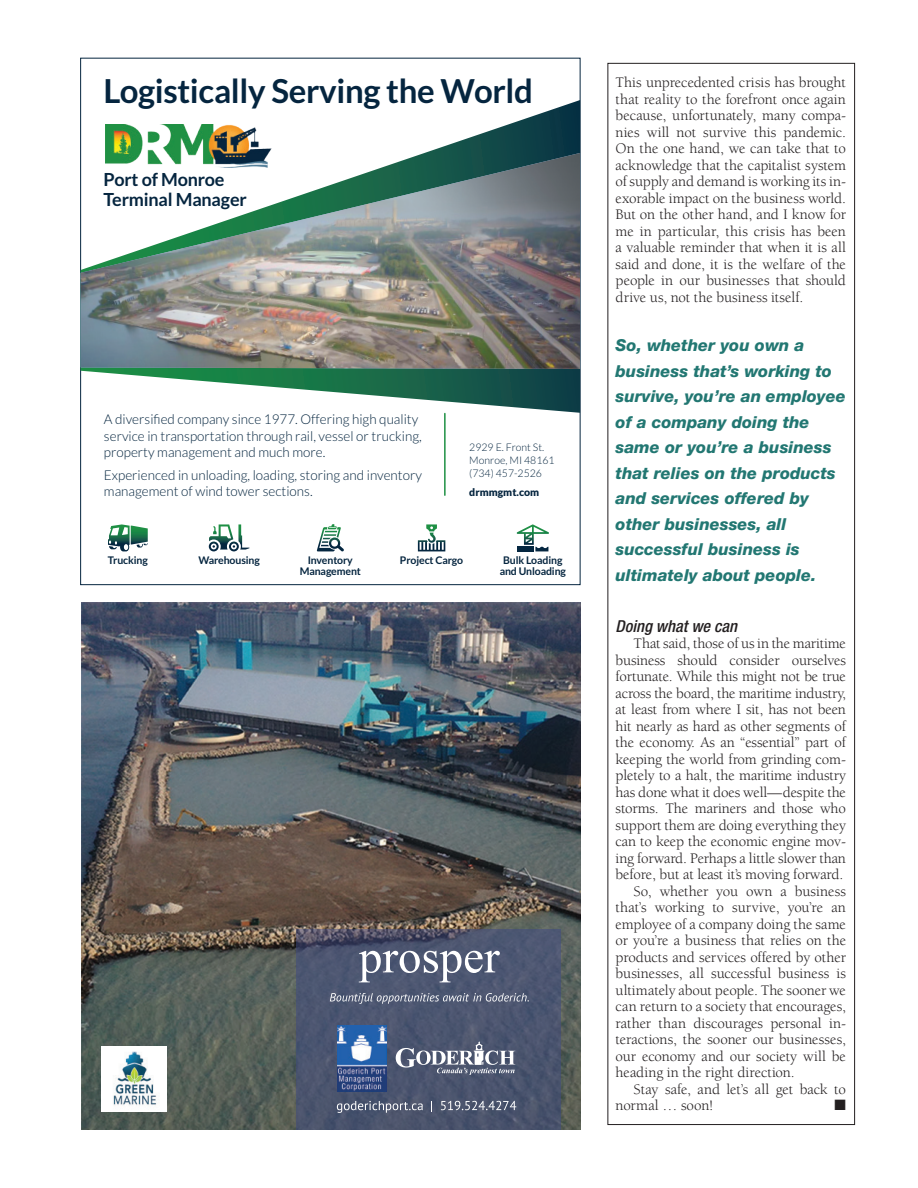
<style>
.page{position:relative;width:918px;height:1188px;background:#fff}
.page>*{position:absolute;margin:0;border:0;box-sizing:border-box;transform-origin:0 0}
.t1{font:700 33px "Lato";letter-spacing:-.01em;color:#05253f}
.t2{font:700 18px/19.5px "Lato";letter-spacing:-.01em;color:#05253f}
.t3{font:italic 800 16.5px/25.5px "Helvetica Neue";color:#227772}
.t4{font:italic 500 condensed 16.5px "Helvetica Neue";color:#231f20}
.t5{font:15px/16.5px "Berkeley";letter-spacing:-.01em;color:#231f20;text-align:justify}
.t6{font:15px "Zapf Dingbats ITC";color:#231f20}
.t7{font:300 13.5px/16.2px "Lato";color:#05253f}
.t8{font:700 10.5px/10.5px "Lato";letter-spacing:-.01em;color:#05253f;text-align:center}
.t9{font:300 10.5px/12.6px "Lato";color:#05253f}
.t10{font:900 10.5px "Lato";color:#05253f}
</style>
<div class="page">
<svg style="left:81px;top:100px;width:499px;height:313px"></svg>
<img style="left:81px;top:153px;width:499px;height:216px">
<img style="left:105px;top:125px;width:168px;height:43px">
<svg style="left:317px;top:524px;width:27px;height:28px"></svg>
<hr style="left:518px;top:547px;width:16px;height:4px;background:#042640">
<svg style="left:517px;top:524px;width:32px;height:24px"></svg>
<svg style="left:108px;top:524px;width:40px;height:27px"></svg>
<svg style="left:209px;top:524px;width:40px;height:27px"></svg>
<svg style="left:418px;top:524px;width:27px;height:27px"></svg>
<hr style="left:444px;top:414px;width:2px;height:81px;background:#1e9044">
<img style="left:81px;top:603px;width:499px;height:526px">
<svg style="left:296px;top:929px;width:265px;height:200px;background:#4b546e"></svg>
<svg style="left:337px;top:1101px;width:86px;height:12px"></svg>
<svg style="left:441px;top:1101px;width:75px;height:9px"></svg>
<svg style="left:396px;top:1041px;width:119px;height:34px;background:#757c90"></svg>
<img style="left:337px;top:1025px;width:49px;height:66px">
<img style="left:102px;top:1047px;width:64px;height:65px">
<svg style="left:330px;top:993px;width:199px;height:11px;background:#6e768b"></svg>
<svg style="left:359px;top:951px;width:141px;height:31px"></svg>
<h1 class="t1" style="left:104px;top:73px;width:431px">Logistically Serving the World</h1>
<p class="t2" style="left:104px;top:170px;width:145px">Port of Monroe<br>Terminal Manager</p>
<p class="t7" style="left:104px;top:412px;width:319px">A diversified company since 1977. Offering high quality service in transportation through rail, vessel or trucking, property management and much more.</p>
<p class="t7" style="left:104px;top:467px;width:319px">Experienced in unloading, loading, storing and inventory management of wind tower sections.</p>
<p class="t9" style="left:469px;top:441px;width:87px">2929 E. Front St.<br>Monroe, MI 48161 (734) 457-2526</p>
<p class="t10" style="left:469px;top:486px;width:71px">drmmgmt.com</p>
<p class="t8" style="left:108px;top:555px;width:41px">Trucking</p>
<p class="t8" style="left:198px;top:555px;width:63px">Warehousing</p>
<p class="t8" style="left:300px;top:555px;width:63px">Inventory<br>Management</p>
<p class="t8" style="left:400px;top:555px;width:65px">Project Cargo</p>
<p class="t8" style="left:500px;top:555px;width:68px">Bulk Loading and Unloading</p>
<p class="t5" style="left:616px;top:75px;width:232px">This unprecedented crisis has brought that reality to the forefront once again because, unfortunately, many compa&shy;nies will not survive this pandemic.<br>On the one hand, we can take that to acknowledge that the capitalist system of supply and demand is working its in&shy;exorable impact on the business world.<br>But on the other hand, and I know for me in particular, this crisis has been a valuable reminder that when it is all said and done, it is the welfare of the people in our businesses that should drive us, not the business itself.</p>
<p class="t3" style="left:616px;top:332px;width:232px">So, whether you own a business that’s working to survive, you’re an employee of a company doing the same or you’re a business that relies on the products and services offered by other businesses, all successful business is ultimately about people.</p>
<p class="t4" style="left:616px;top:616px;width:123px">Doing what we can</p>
<p class="t5" style="left:634px;top:636px;width:214px">That said, those of us in the maritime</p>
<p class="t5" style="left:616px;top:652px;width:232px">business should consider ourselves</p>
<p class="t5" style="left:616px;top:669px;width:232px">fortunate. While this might not be true</p>
<p class="t5" style="left:616px;top:685px;width:232px">across the board, the maritime industry,</p>
<p class="t5" style="left:616px;top:702px;width:232px">at least from where I sit, has not been</p>
<p class="t5" style="left:616px;top:718px;width:232px">hit nearly as hard as other segments of</p>
<p class="t5" style="left:616px;top:735px;width:232px">the economy. As an “essential” part of</p>
<p class="t5" style="left:616px;top:751px;width:232px">keeping the world from grinding com-</p>
<p class="t5" style="left:616px;top:768px;width:232px">pletely to a halt, the maritime industry</p>
<p class="t5" style="left:616px;top:784px;width:232px">has done what it does well—despite the</p>
<p class="t5" style="left:616px;top:801px;width:232px">storms. The mariners and those who</p>
<p class="t5" style="left:616px;top:817px;width:232px">support them are doing everything they</p>
<p class="t5" style="left:616px;top:834px;width:232px">can to keep the economic engine mov-</p>
<p class="t5" style="left:616px;top:850px;width:232px">ing forward. Perhaps a little slower than</p>
<p class="t5" style="left:616px;top:867px;width:229px">before, but at least it’s moving forward.</p>
<p class="t5" style="left:634px;top:883px;width:214px">So, whether you own a business</p>
<p class="t5" style="left:616px;top:900px;width:232px">that’s working to survive, you’re an</p>
<p class="t5" style="left:616px;top:916px;width:232px">employee of a company doing the same</p>
<p class="t5" style="left:616px;top:933px;width:232px">or you’re a business that relies on the</p>
<p class="t5" style="left:616px;top:949px;width:232px">products and services offered by other</p>
<p class="t5" style="left:616px;top:966px;width:232px">businesses, all successful business is</p>
<p class="t5" style="left:616px;top:982px;width:232px">ultimately about people. The sooner we</p>
<p class="t5" style="left:616px;top:999px;width:232px">can return to a society that encourages,</p>
<p class="t5" style="left:616px;top:1015px;width:232px">rather than discourages personal in-</p>
<p class="t5" style="left:616px;top:1032px;width:232px">teractions, the sooner our businesses,</p>
<p class="t5" style="left:616px;top:1048px;width:232px">our economy and our society will be</p>
<p class="t5" style="left:616px;top:1065px;width:181px">heading in the right direction.</p>
<p class="t5" style="left:634px;top:1081px;width:214px">Stay safe, and let’s all get back to</p>
<p class="t5" style="left:616px;top:1098px;width:99px">normal … soon!</p>
<p class="t6" style="left:835px;top:1098px;width:13px">■</p>
</div>
